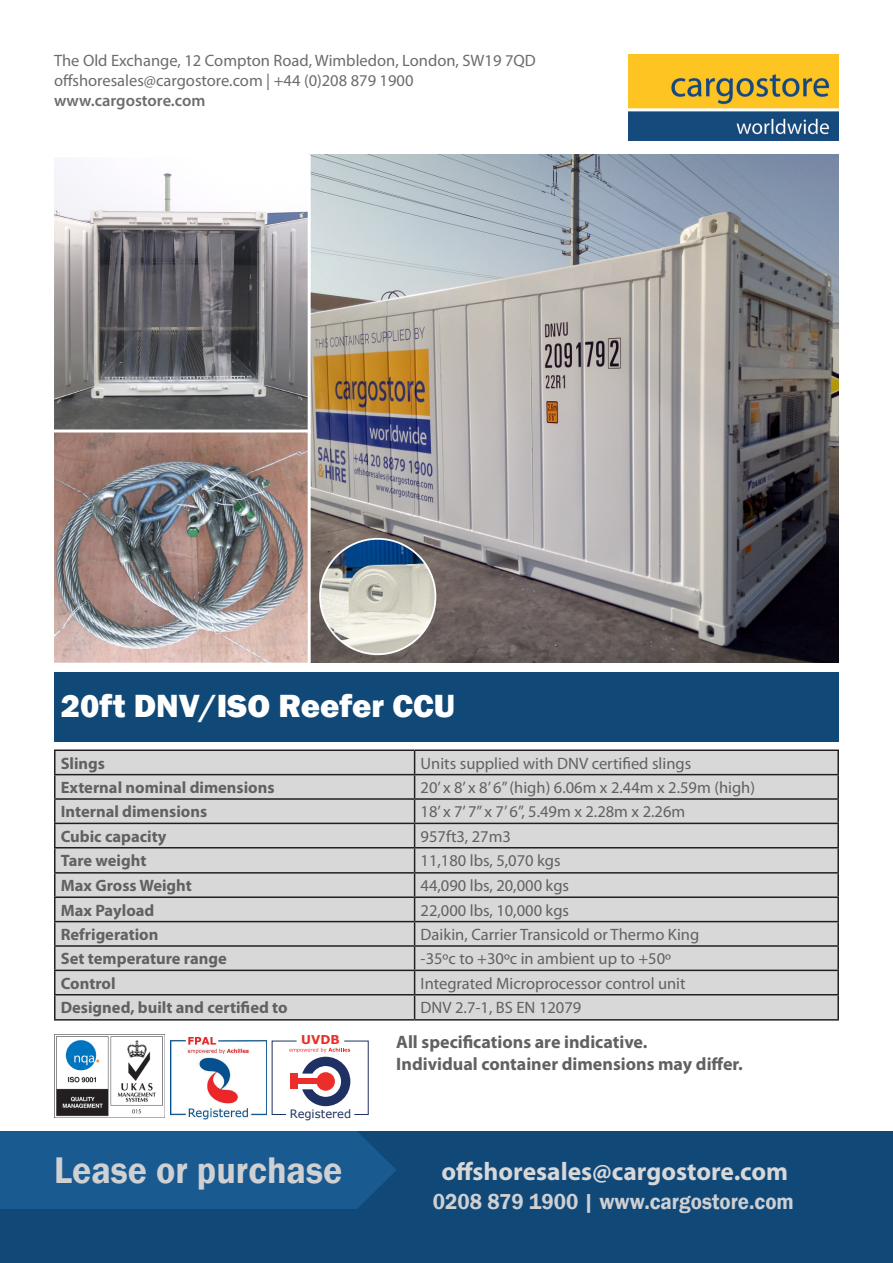
<style>
.page{position:relative;width:893px;height:1263px;background:#fff}
.page>*{position:absolute;margin:0;border:0;box-sizing:border-box;transform-origin:0 0}
.t1{font:600 38.1px "Franklin Gothic";color:#cfd0d2;scale:.94 1}
.t2{font:800 33px "Franklin Gothic";color:#fff}
.t3{font:700 25.5px "Myriad Pro";color:#d8d8d8}
.t4{font:600 22.2px "Franklin Gothic";color:#cfd0d2;scale:.94 1}
.t5{font:700 18px/21.6px "Myriad Pro";color:#616164}
.t6{font:16.5px "Myriad Pro";color:#616161}
.t7{font:700 16.5px "Myriad Pro";color:#616161}
.t8{font:16.5px/19.8px "Myriad Pro";color:#6c6c6c}
.t9{font:600 16.5px "Myriad Pro";color:#6c6c6c}
.t10{font:700 12.15px "Verdana";color:#eb2e29}
.t11{font:11.55px "Verdana";color:#1f3162}
</style>
<div class="page">
<div style="left:0;top:1131px;width:893px;height:132px;background:#104878"></div>
<img style="left:170px;top:1037px;width:97px;height:83px">
<svg style="left:271px;top:1040px;width:97px;height:75px"></svg>
<div style="left:297px;top:1078px;width:26px;height:6px;background:#eb2e29"></div>
<div style="left:290px;top:1073px;width:8px;height:16px;background:#eb2e29"></div>
<img style="left:54px;top:1035px;width:110px;height:83px">
<div style="left:0;top:1131px;width:396px;height:78px;background:#195a91"></div>
<img style="left:629px;top:54px;width:210px;height:86px">
<div style="left:54px;top:672px;width:785px;height:69px;background:#104878"></div>
<img style="left:55px;top:155px;width:784px;height:508px">
<div style="left:51px;top:154px;width:260px;height:280px;border:3px solid #fff"></div>
<div style="left:51px;top:429px;width:260px;height:237px;border:3px solid #fff"></div>
<div style="left:56px;top:751px;width:781px;height:268px;background:#d8d8d8"></div>
<hr style="left:54px;top:749px;width:361px;height:2px;background:#231f20">
<hr style="left:54px;top:751px;width:2px;height:23px;background:#231f20">
<hr style="left:415px;top:749px;width:424px;height:2px;background:#231f20">
<hr style="left:837px;top:751px;width:2px;height:23px;background:#231f20">
<hr style="left:54px;top:774px;width:361px;height:1px;background:#231f20">
<hr style="left:54px;top:775px;width:2px;height:23px;background:#231f20">
<hr style="left:415px;top:774px;width:424px;height:1px;background:#231f20">
<hr style="left:837px;top:775px;width:2px;height:23px;background:#231f20">
<hr style="left:54px;top:798px;width:361px;height:2px;background:#231f20">
<hr style="left:54px;top:800px;width:2px;height:23px;background:#231f20">
<hr style="left:415px;top:798px;width:424px;height:2px;background:#231f20">
<hr style="left:837px;top:800px;width:2px;height:23px;background:#231f20">
<hr style="left:54px;top:823px;width:361px;height:1px;background:#231f20">
<hr style="left:54px;top:824px;width:2px;height:23px;background:#231f20">
<hr style="left:415px;top:823px;width:424px;height:1px;background:#231f20">
<hr style="left:837px;top:824px;width:2px;height:23px;background:#231f20">
<hr style="left:54px;top:847px;width:361px;height:1px;background:#231f20">
<hr style="left:54px;top:848px;width:2px;height:24px;background:#231f20">
<hr style="left:415px;top:847px;width:424px;height:1px;background:#231f20">
<hr style="left:837px;top:848px;width:2px;height:24px;background:#231f20">
<hr style="left:54px;top:872px;width:361px;height:1px;background:#231f20">
<hr style="left:54px;top:873px;width:2px;height:23px;background:#231f20">
<hr style="left:415px;top:872px;width:424px;height:1px;background:#231f20">
<hr style="left:837px;top:873px;width:2px;height:23px;background:#231f20">
<hr style="left:54px;top:896px;width:361px;height:2px;background:#231f20">
<hr style="left:54px;top:898px;width:2px;height:23px;background:#231f20">
<hr style="left:415px;top:896px;width:424px;height:2px;background:#231f20">
<hr style="left:837px;top:898px;width:2px;height:23px;background:#231f20">
<hr style="left:54px;top:921px;width:361px;height:1px;background:#231f20">
<hr style="left:54px;top:922px;width:2px;height:23px;background:#231f20">
<hr style="left:415px;top:921px;width:424px;height:1px;background:#231f20">
<hr style="left:837px;top:922px;width:2px;height:23px;background:#231f20">
<hr style="left:54px;top:945px;width:361px;height:2px;background:#231f20">
<hr style="left:54px;top:947px;width:2px;height:22px;background:#231f20">
<hr style="left:415px;top:945px;width:424px;height:2px;background:#231f20">
<hr style="left:837px;top:947px;width:2px;height:22px;background:#231f20">
<hr style="left:54px;top:969px;width:361px;height:2px;background:#231f20">
<hr style="left:54px;top:971px;width:2px;height:23px;background:#231f20">
<hr style="left:415px;top:969px;width:424px;height:2px;background:#231f20">
<hr style="left:837px;top:971px;width:2px;height:23px;background:#231f20">
<hr style="left:54px;top:994px;width:361px;height:1px;background:#231f20">
<hr style="left:54px;top:995px;width:2px;height:24px;background:#231f20">
<hr style="left:415px;top:994px;width:424px;height:1px;background:#231f20">
<svg style="left:414px;top:751px;width:1px;height:268px"></svg>
<hr style="left:837px;top:995px;width:2px;height:24px;background:#231f20">
<hr style="left:54px;top:1019px;width:361px;height:1px;background:#231f20">
<hr style="left:415px;top:1019px;width:424px;height:1px;background:#231f20">
<img style="left:320px;top:539px;width:115px;height:115px;border-radius:58px">
<div style="left:319px;top:538px;width:117px;height:117px;border:2px solid #fff;border-radius:50%"></div>
<p class="t8" style="left:54px;top:51px;width:483px">The Old Exchange, 12 Compton Road, Wimbledon, London, SW19 7QD offshoresales@cargostore.com | +44 (0)208 879 1900</p>
<p class="t9" style="left:54px;top:90px;width:153px">www.cargostore.com</p>
<p class="t2" style="left:61px;top:685px;width:396px">20ft DNV/ISO Reefer CCU</p>
<p class="t7" style="left:61px;top:752px;width:46px">Slings</p>
<p class="t6" style="left:421px;top:753px;width:272px">Units supplied with DNV certified slings</p>
<p class="t7" style="left:61px;top:777px;width:215px">External nominal dimensions</p>
<p class="t6" style="left:421px;top:777px;width:336px">20’ x 8’ x 8’ 6” (high) 6.06m x 2.44m x 2.59m (high)</p>
<p class="t7" style="left:61px;top:801px;width:148px">Internal dimensions</p>
<p class="t6" style="left:421px;top:802px;width:266px">18’ x 7’ 7” x 7’ 6”, 5.49m x 2.28m x 2.26m</p>
<p class="t7" style="left:61px;top:825px;width:107px">Cubic capacity</p>
<p class="t6" style="left:421px;top:826px;width:92px">957ft3, 27m3</p>
<p class="t7" style="left:61px;top:850px;width:87px">Tare weight</p>
<p class="t6" style="left:421px;top:850px;width:142px">11,180 lbs, 5,070 kgs</p>
<p class="t7" style="left:61px;top:875px;width:133px">Max Gross Weight</p>
<p class="t6" style="left:421px;top:875px;width:150px">44,090 lbs, 20,000 kgs</p>
<p class="t7" style="left:61px;top:899px;width:95px">Max Payload</p>
<p class="t6" style="left:421px;top:900px;width:150px">22,000 lbs, 10,000 kgs</p>
<p class="t7" style="left:61px;top:924px;width:99px">Refrigeration</p>
<p class="t6" style="left:421px;top:924px;width:280px">Daikin, Carrier Transicold or Thermo King</p>
<p class="t7" style="left:61px;top:948px;width:167px">Set temperature range</p>
<p class="t6" style="left:421px;top:949px;width:252px">-35ºc to +30ºc in ambient up to +50º</p>
<p class="t7" style="left:61px;top:972px;width:56px">Control</p>
<p class="t6" style="left:421px;top:973px;width:267px">Integrated Microprocessor control unit</p>
<p class="t7" style="left:61px;top:997px;width:228px">Designed, built and certified to</p>
<p class="t6" style="left:421px;top:997px;width:162px">DNV 2.7-1, BS EN 12079</p>
<p class="t10" style="left:301px;top:1031px;width:40px">UVDB</p>
<p class="t11" style="left:290px;top:1106px;width:63px">Registered</p>
<p class="t5" style="left:396px;top:1031px;width:348px">All specifications are indicative.<br>Individual container dimensions may differ.</p>
<h1 class="t1" style="left:54px;top:1146px;width:308px">Lease or purchase</h1>
<h3 class="t3" style="left:441px;top:1155px;width:348px">offshoresales@cargostore.com</h3>
<h3 class="t4" style="left:433px;top:1188px;width:386px">0208 879 1900 | www.cargostore.com</h3>
</div>
